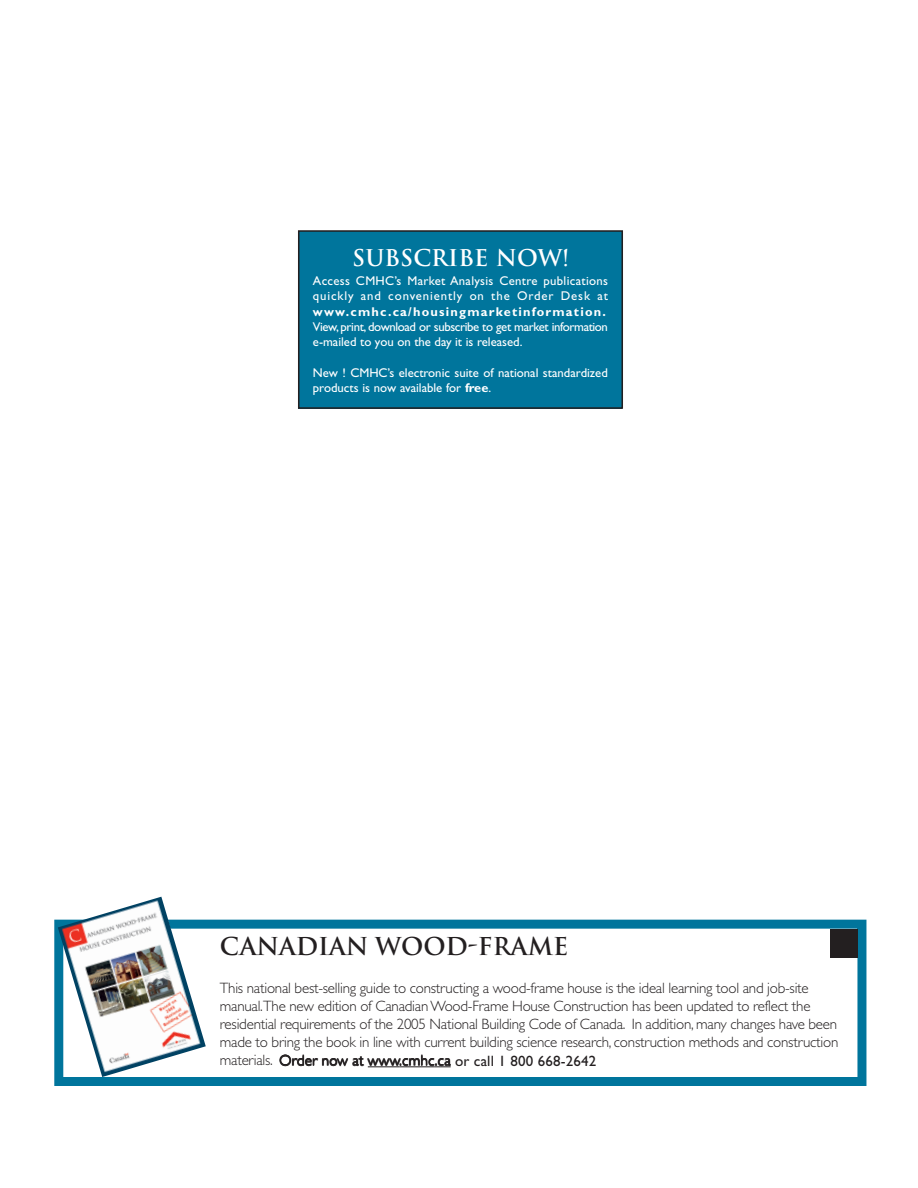
<style>
.page{position:relative;width:918px;height:1188px;background:#fff}
.page>*{position:absolute;margin:0;border:0;box-sizing:border-box;transform-origin:0 0}
.t1{font:700 24px "Trajan";letter-spacing:-.005em;color:#231f20}
.t2{font:700 22.5px "Trajan";color:#fff}
.t3{font:300 15px/18px "Gill Sans";letter-spacing:-.015em;color:#231f20}
.t4{font:12.75px/15.3px "Gill Sans";letter-spacing:-.03em;color:#fff}
.t5{font:12.75px/15.3px "Gill Sans";letter-spacing:.025em;color:#fff}
.t6{font:12.75px/15.3px "Gill Sans";color:#fff}
.t7{font:700 12.75px "Gill Sans";letter-spacing:.095em;color:#fff}
.s1{font-weight:700}
.s2{font-weight:400}
</style>
<div class="page">
<div style="left:54px;top:920px;width:812px;height:166px;border:9px solid #00759c"></div>
<hr style="left:368px;top:1066px;width:31px;height:1px;background:#231f20">
<hr style="left:399px;top:1066px;width:36px;height:1px;background:#231f20">
<svg style="left:435px;top:1066px;width:16px;height:1px"></svg>
<img style="left:58px;top:897px;width:148px;height:180px">
<div style="left:299px;top:231px;width:323px;height:177px;background:#00759c"></div>
<div style="left:298px;top:230px;width:325px;height:179px;border:2px solid #231f20"></div>
<div style="left:830px;top:929px;width:28px;height:29px;background:#231f20"></div>
<h2 class="t2" style="left:352px;top:245px;width:219px">SUBSCRIBE NOW!</h2>
<p class="t5" style="left:313px;top:275px;width:297px">Access CMHC’s Market Analysis Centre publications quickly and conveniently on the Order Desk at</p>
<p class="t7" style="left:313px;top:307px;width:295px">www.cmhc.ca/housingmarketinformation.</p>
<p class="t4" style="left:313px;top:320px;width:297px">View, print, download or subscribe to get market information e-mailed to you on the day it is released.</p>
<p class="t6" style="left:313px;top:366px;width:296px">New ! CMHC’s electronic suite of national standardized products is now available for <span class="s1">free</span>.</p>
<h1 class="t1" style="left:220px;top:932px;width:350px">CANADIAN WOOD-FRAME</h1>
<p class="t3" style="left:220px;top:981px;width:620px">This national best-selling guide to constructing a wood-frame house is the ideal learning tool and job-site manual.The new edition of Canadian Wood-Frame House Construction has been updated to reflect the residential requirements of the 2005 National Building Code of Canada. In addition, many changes have been made to bring the book in line with current building science research, construction methods and construction materials. Order now at www.cmhc.ca <span class="s2">or call 1 800 668-2642</span></p>
</div>
